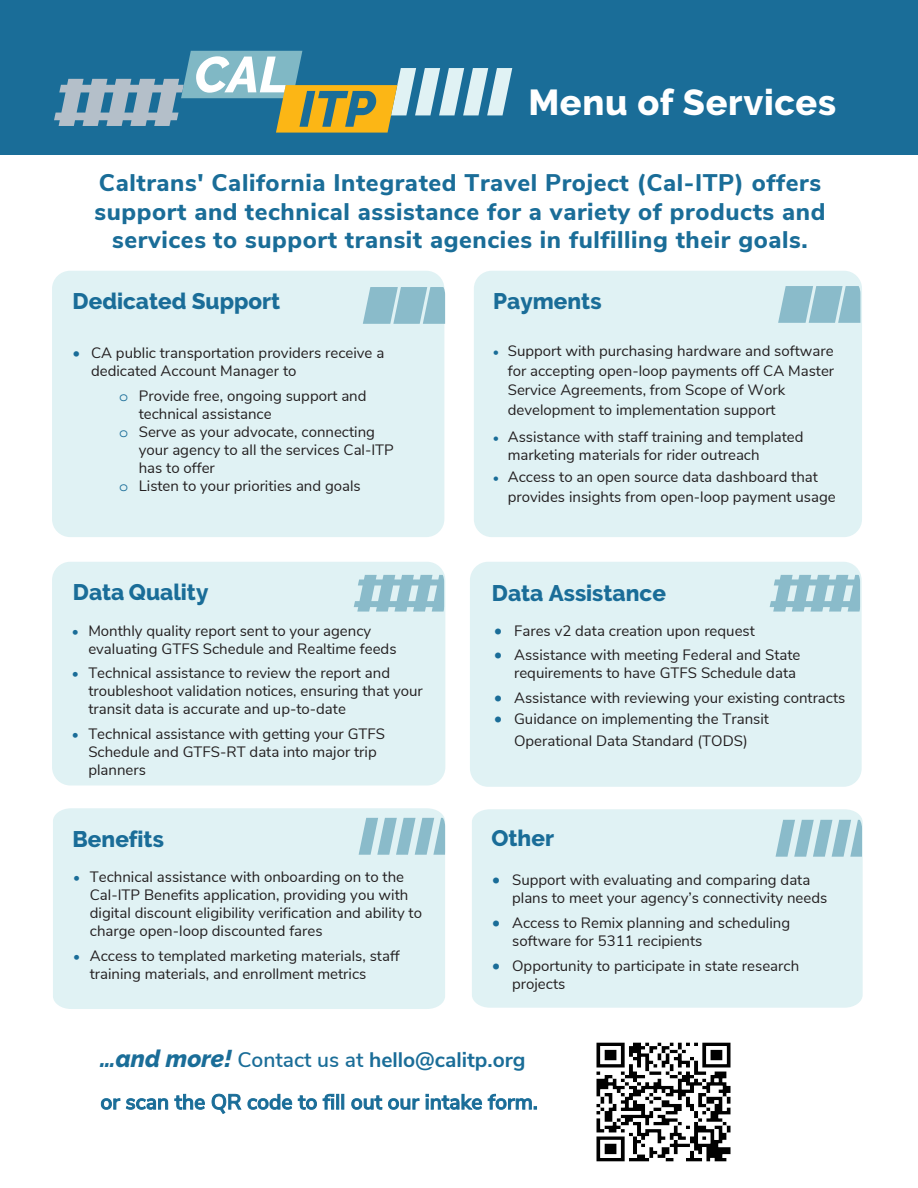
<style>
.page{position:relative;width:918px;height:1188px;background:#fff}
.page>*{position:absolute;margin:0;border:0;box-sizing:border-box;transform-origin:0 0}
.t1{font:800 36px "Raleway";letter-spacing:.02em;color:#fff}
.t2{font:800 24px/28.8px "Nunito Sans";letter-spacing:.025em;color:#1a6d98;text-align:center}
.t3{font:800 22.5px "Raleway";color:#1a6d98}
.t4{font:600 21px/41.7px "Nunito Sans";color:#1a6d98}
.t5{font:15px/18px "Nunito Sans";color:#231f20}
.s1{color:#1a6d98}
.s2{font-family:"Courier Std";color:#1a6d98}
.s3{font-size:12.15px;color:#1a6d98}
.s4{font-size:13.5px;color:#1a6d98}
.s5{font-size:16.5px;color:#1a6d98}
.s6{font-family:"Raleway";font-weight:800;font-style:italic;font-size:24px}
.s7{font-weight:700}
</style>
<div class="page">
<div style="left:470px;top:562px;width:392px;height:225px;background:#e0f2f4;border-radius:18px"></div>
<div style="left:0;top:0;width:918px;height:155px;background:#1a6d98"></div>
<svg style="left:54px;top:51px;width:458px;height:82px"></svg>
<div style="left:52px;top:271px;width:392px;height:266px;background:#e0f2f4;border-radius:18px"></div>
<div style="left:474px;top:271px;width:388px;height:266px;background:#e0f2f4;border-radius:18px"></div>
<svg style="left:363px;top:287px;width:82px;height:37px;background:#94c1cf"></svg>
<div style="left:52px;top:562px;width:393px;height:223px;background:#e0f2f4;border-radius:18px"></div>
<svg style="left:778px;top:286px;width:82px;height:37px;background:#95c2cf"></svg>
<div style="left:53px;top:808px;width:392px;height:201px;background:#e0f2f4"></div>
<svg style="left:354px;top:575px;width:90px;height:37px"></svg>
<svg style="left:770px;top:575px;width:90px;height:37px"></svg>
<div style="left:472px;top:809px;width:391px;height:199px;background:#e0f2f4"></div>
<svg style="left:359px;top:818px;width:86px;height:37px;background:#a8ced9"></svg>
<svg style="left:776px;top:820px;width:86px;height:37px;background:#a8ced9"></svg>
<img style="left:596px;top:1042px;width:135px;height:120px">
<h1 class="t1" style="left:529px;top:82px;width:309px">Menu of Services</h1>
<h2 class="t2" style="left:95px;top:167px;width:732px">Caltrans' California Integrated Travel Project (Cal-ITP) offers support and technical assistance for a variety of products and services to support transit agencies in fulfilling their goals.</h2>
<h3 class="t3" style="left:73px;top:288px;width:209px">Dedicated Support</h3>
<p class="t5" style="left:91px;top:343px;width:295px;text-indent:-18px"><span class="s1">•</span> CA public transportation providers receive a dedicated Account Manager to</p>
<p class="t5" style="left:119px;top:385px;width:249px"><span class="s2">o</span> Provide free, ongoing support and</p>
<p class="t5" style="left:139px;top:403px;width:134px">technical assistance</p>
<p class="t5" style="left:119px;top:421px;width:257px"><span class="s2">o</span> Serve as your advocate, connecting</p>
<p class="t5" style="left:139px;top:439px;width:257px">your agency to all the services Cal-ITP</p>
<p class="t5" style="left:139px;top:457px;width:78px">has to offer</p>
<p class="t5" style="left:119px;top:475px;width:243px"><span class="s2">o</span> Listen to your priorities and goals</p>
<h3 class="t3" style="left:493px;top:288px;width:110px">Payments</h3>
<p class="t5" style="left:508px;top:340px;width:328px;line-height:19.8px;text-indent:-15px"><span class="s3">•</span> Support with purchasing hardware and software for accepting open-loop payments off CA Master Service Agreements, from Scope of Work development to implementation support</p>
<p class="t5" style="left:508px;top:427px;width:297px;text-indent:-15px"><span class="s3">•</span> Assistance with staff training and templated marketing materials for rider outreach</p>
<p class="t5" style="left:508px;top:466px;width:330px;line-height:19.6px;text-indent:-15px"><span class="s3">•</span> Access to an open source data dashboard that provides insights from open-loop payment usage</p>
<h3 class="t3" style="left:73px;top:580px;width:137px">Data Quality</h3>
<p class="t5" style="left:88px;top:621px;width:310px;text-indent:-17px"><span class="s4">•</span> Monthly quality report sent to your agency evaluating GTFS Schedule and Realtime feeds</p>
<p class="t5" style="left:88px;top:663px;width:336px;text-indent:-17px"><span class="s4">•</span> Technical assistance to review the report and troubleshoot validation notices, ensuring that your transit data is accurate and up-to-date</p>
<p class="t5" style="left:88px;top:724px;width:298px;text-indent:-17px"><span class="s4">•</span> Technical assistance with getting your GTFS<br>Schedule and GTFS-RT data into major trip planners</p>
<h3 class="t3" style="left:73px;top:826px;width:93px">Benefits</h3>
<p class="t5" style="left:90px;top:867px;width:334px;text-indent:-17px"><span class="s4">•</span> Technical assistance with onboarding on to the Cal-ITP Benefits application, providing you with digital discount eligibility verification and ability to charge open-loop discounted fares</p>
<p class="t5" style="left:90px;top:946px;width:312px;text-indent:-17px"><span class="s4">•</span> Access to templated marketing materials, staff training materials, and enrollment metrics</p>
<h3 class="t3" style="left:492px;top:580px;width:176px">Data Assistance</h3>
<p class="t5" style="left:494px;top:620px;width:263px"><span class="s5">•</span> Fares v2 data creation upon request</p>
<p class="t5" style="left:494px;top:645px;width:308px;text-align:right"><span class="s5">•</span> Assistance with meeting Federal and State requirements to have GTFS Schedule data</p>
<p class="t5" style="left:494px;top:688px;width:353px"><span class="s5">•</span> Assistance with reviewing your existing contracts</p>
<p class="t5" style="left:494px;top:708px;width:277px;line-height:21.3px;text-align:center"><span class="s5">•</span> Guidance on implementing the Transit<br>Operational Data Standard (TODS)</p>
<h3 class="t3" style="left:492px;top:826px;width:64px">Other</h3>
<p class="t5" style="left:512px;top:870px;width:317px;text-indent:-20px"><span class="s5">•</span> Support with evaluating and comparing data plans to meet your agency’s connectivity needs</p>
<p class="t5" style="left:512px;top:913px;width:279px;text-indent:-20px"><span class="s5">•</span> Access to Remix planning and scheduling software for 5311 recipients</p>
<p class="t5" style="left:512px;top:955px;width:289px;text-indent:-20px"><span class="s5">•</span> Opportunity to participate in state research projects</p>
<h3 class="t4" style="left:100px;top:1038px;width:439px"><span class="s6">…and more!</span> Contact us at <span class="s7">hello@calitp.org </span>or scan the QR code to fill out our intake form.</h3>
</div>
